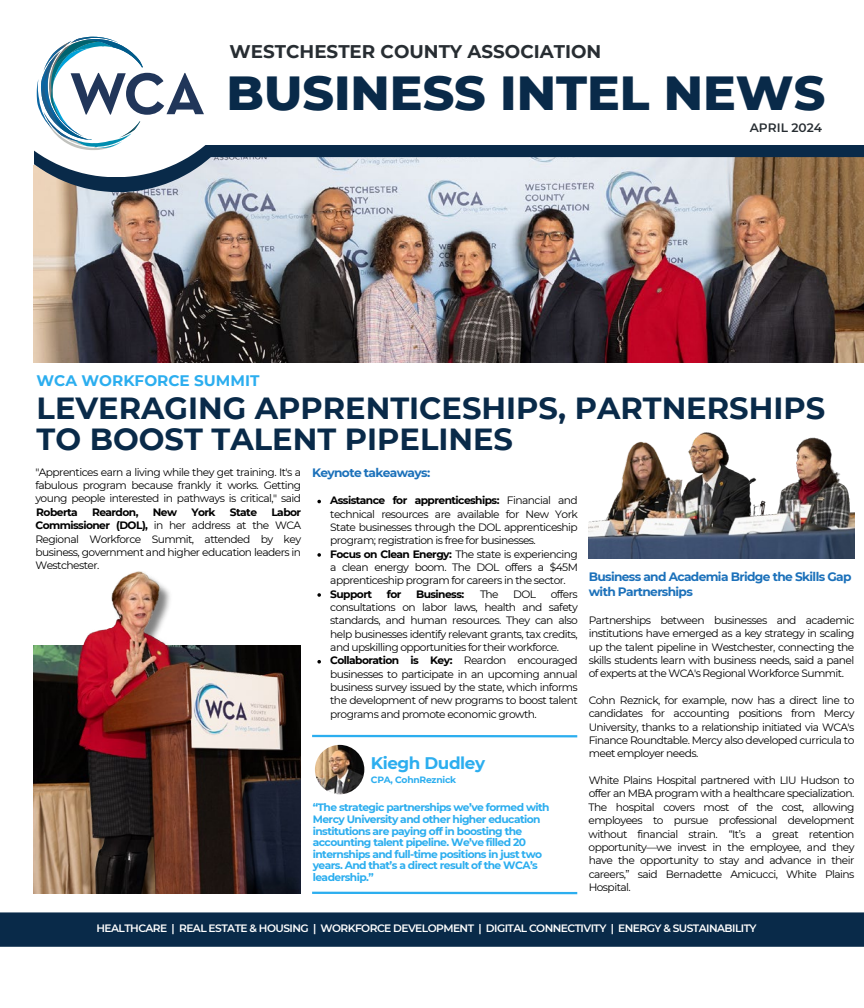
<style>
.page{position:relative;width:864px;height:1008px;background:#fff}
.page>*{position:absolute;margin:0;border:0;box-sizing:border-box;transform-origin:0 0}
.t1{font:800 48.8px "Montserrat";color:#092a49}
.t2{font:700 30.5px/30.9px "Montserrat";color:#092a49}
.t3{font:700 18.3px "Montserrat";color:#272d32}
.t4{font:700 16.8px "Montserrat";letter-spacing:-.025em;color:#2caeef}
.t5{font:700 15.3px "Montserrat";color:#2caeef}
.t6{font:700 12.2px/15.1px "Montserrat";letter-spacing:-.05em;color:#1c71ba}
.t7{font:600 12.2px "Montserrat";color:#272d32}
.t8{font:10.7px/13.4px "Montserrat";letter-spacing:-.05em;color:#000;text-align:justify}
.t9{font:700 10.7px/11.6px "Montserrat";letter-spacing:-.05em;color:#2caeef}
.t10{font:600 10.7px "Montserrat";letter-spacing:-.05em;color:#fff}
.t11{font:700 10.7px "Montserrat";letter-spacing:-.05em;color:#000}
.t12{font:700 9.2px "Montserrat";letter-spacing:-.025em;color:#2caeef}
.s1{font-weight:700}
</style>
<div class="page">
<img style="left:34px;top:157px;width:830px;height:206px">
<div style="left:0;top:912px;width:864px;height:35px;background:#092a49"></div>
<div style="left:210px;top:143px;width:654px;height:14px;background:#092a49"></div>
<svg style="left:33px;top:157px;width:225px;height:35px;background:#86929e"></svg>
<svg style="left:33px;top:36px;width:223px;height:141px"></svg>
<div style="left:0;top:2px;width:34px;height:163px;background:#fff"></div>
<div style="left:203px;top:2px;width:661px;height:143px;background:#fff"></div>
<svg style="left:37px;top:37px;width:219px;height:113px"></svg>
<div style="left:145px;top:119px;width:285px;height:24px;background:#fff"></div>
<hr style="left:312px;top:735px;width:265px;height:2px;background:#2caeef">
<hr style="left:312px;top:892px;width:265px;height:2px;background:#2caeef">
<img style="left:315px;top:745px;width:49px;height:49px;border-radius:25px">
<img style="left:34px;top:571px;width:266px;height:323px">
<img style="left:589px;top:432px;width:265px;height:127px">
<svg style="left:317px;top:500px;width:4px;height:3px"></svg>
<svg style="left:317px;top:553px;width:4px;height:4px"></svg>
<svg style="left:317px;top:593px;width:4px;height:4px"></svg>
<svg style="left:317px;top:660px;width:4px;height:4px"></svg>
<h3 class="t3" style="left:230px;top:38px;width:373px">WESTCHESTER COUNTY ASSOCIATION</h3>
<h1 class="t1" style="left:227px;top:57px;width:600px">BUSINESS INTEL NEWS</h1>
<h3 class="t5" style="left:37px;top:370px;width:224px">WCA WORKFORCE SUMMIT</h3>
<p class="t7" style="left:750px;top:119px;width:74px">APRIL 2024</p>
<h2 class="t2" style="left:37px;top:392px;width:790px">LEVERAGING APPRENTICESHIPS, PARTNERSHIPS<br>TO BOOST TALENT PIPELINES</h2>
<p class="t8" style="left:35px;top:465px;width:267px">"Apprentices earn a living while they get training. It's a fabulous program because frankly it works. Getting young people interested in pathways is critical," said</p>
<p class="t11" style="left:36px;top:504px;width:43px">Roberta</p>
<p class="t11" style="left:92px;top:504px;width:48px">Reardon,</p>
<p class="t11" style="left:153px;top:504px;width:26px">New</p>
<p class="t11" style="left:191px;top:504px;width:26px">York</p>
<p class="t11" style="left:230px;top:504px;width:29px">State</p>
<p class="t8" style="left:35px;top:505px;width:267px;text-indent:236px"><span class="s1">Labor Commissioner (DOL),</span> in her address at the WCA Regional Workforce Summit, attended by key business, government and higher education leaders in Westchester.</p>
<p class="t6" style="left:312px;top:464px;width:120px">Keynote takeaways:</p>
<p class="t8" style="left:330px;top:493px;width:249px;text-align:left"><span class="s1">Assistance for apprenticeships:</span> Financial and technical resources are available for New York State businesses through the DOL apprenticeship program; registration is free for businesses.<br><span class="s1">Focus on Clean Energy:</span> The state is experiencing a clean energy boom. The DOL offers a $45M apprenticeship program for careers in the sector.</p>
<p class="t11" style="left:330px;top:586px;width:43px">Support</p>
<p class="t11" style="left:387px;top:586px;width:16px">for</p>
<p class="t11" style="left:416px;top:586px;width:50px">Business:</p>
<p class="t8" style="left:480px;top:587px;width:20px">The</p>
<p class="t8" style="left:513px;top:587px;width:24px">DOL</p>
<p class="t8" style="left:330px;top:587px;width:249px;text-align:left;text-indent:221px">offers consultations on labor laws, health and safety standards, and human resources. They can also help businesses identify relevant grants, tax credits, and upskilling opportunities for their workforce.<br><span class="s1">Collaboration is Key:</span> Reardon encouraged businesses to participate in an upcoming annual business survey issued by the state, which informs the development of new programs to boost talent programs and promote economic growth.</p>
<h3 class="t4" style="left:371px;top:751px;width:116px">Kiegh Dudley</h3>
<p class="t12" style="left:371px;top:773px;width:87px">CPA, CohnReznick</p>
<p class="t9" style="left:313px;top:801px;width:238px">“The strategic partnerships we’ve formed with Mercy University and other higher education institutions are paying off in boosting the accounting talent pipeline. We’ve filled 20 internships and full-time positions in just two years. And that’s a direct result of the WCA’s leadership.”</p>
<p class="t6" style="left:589px;top:569px;width:264px">Business and Academia Bridge the Skills Gap with Partnerships</p>
<p class="t8" style="left:589px;top:613px;width:267px">Partnerships between businesses and academic institutions have emerged as a key strategy in scaling up the talent pipeline in Westchester, connecting the skills students learn with business needs, said a panel of experts at the WCA's Regional Workforce Summit.</p>
<p class="t8" style="left:589px;top:693px;width:267px">Cohn Reznick, for example, now has a direct line to candidates for accounting positions from Mercy University, thanks to a relationship initiated via WCA's Finance Roundtable. Mercy also developed curricula to meet employer needs.</p>
<p class="t8" style="left:589px;top:773px;width:267px">White Plains Hospital partnered with LIU Hudson to offer an MBA program with a healthcare specialization.<br>The hospital covers most of the cost, allowing employees to pursue professional development without financial strain. “It’s a great retention opportunity—we invest in the employee, and they have the opportunity to stay and advance in their careers,” said Bernadette Amicucci, White Plains Hospital.</p>
<p class="t10" style="left:96px;top:920px;width:662px">HEALTHCARE | REAL ESTATE &amp; HOUSING | WORKFORCE DEVELOPMENT | DIGITAL CONNECTIVITY | ENERGY &amp; SUSTAINABILITY</p>
</div>
